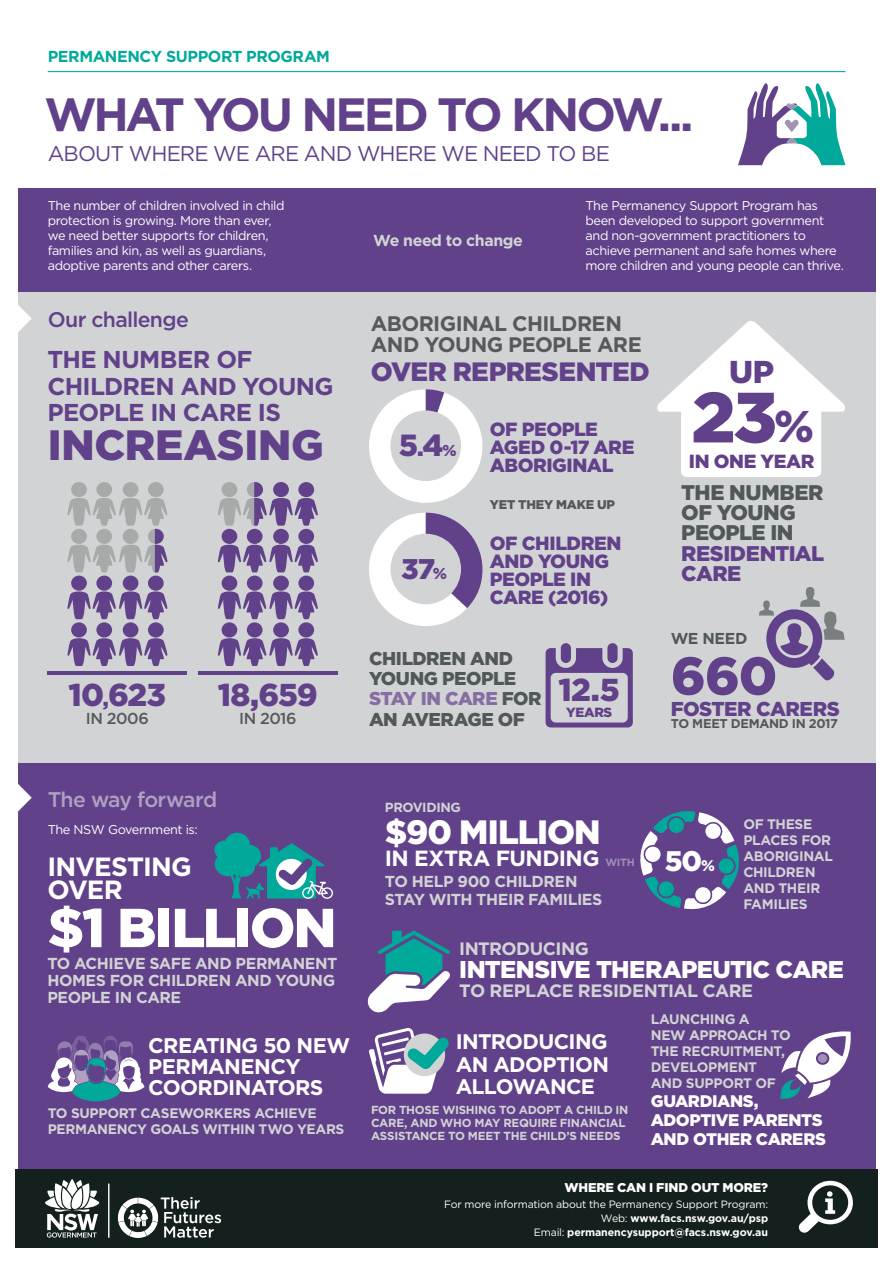
<style>
.page{position:relative;width:893px;height:1263px;background:#fff}
.page>*{position:absolute;margin:0;border:0;box-sizing:border-box;transform-origin:0 0}
.t1{font:900 70.95px "Gotham";color:#614189}
.t2{font:900 54.75px "Gotham";letter-spacing:-.035em;color:#fff}
.t3{font:900 52.95px "Gotham";color:#614189}
.t4{font:700 46.65px "Gotham";letter-spacing:-.07em;color:#614189}
.t5{font:900 42.45px "Gotham";letter-spacing:-.005em;color:#614189}
.t6{font:900 33.75px "Gotham";letter-spacing:-.03em;color:#fff}
.t7{font:900 31.8px "Gotham";color:#614189}
.t8{font:900 31.65px "Gotham";letter-spacing:-.03em;color:#614189}
.t9{font:900 30.6px "Gotham";color:#614189}
.t10{font:900 28.5px "Gotham";color:#614189}
.t11{font:900 28.35px "Gotham";color:#fff}
.t12{font:900 26.55px "Gotham";letter-spacing:-.02em;color:#614189}
.t13{font:700 26.4px/23.1px "Gotham";letter-spacing:-.035em;color:#fff}
.t14{font:700 24.45px/26.5px "Gotham";letter-spacing:-.03em;color:#614189}
.t15{font:900 24.3px "Gotham";letter-spacing:-.03em;color:#fff}
.t16{font:700 21.9px "Gotham";letter-spacing:-.03em;color:#fff}
.t17{font:700 21.15px/21.1px "Gotham";letter-spacing:-.03em;color:#fff}
.t18{font:21.15px "Gotham";letter-spacing:-.04em;color:#614189}
.t19{font:900 21.15px/20.1px "Gotham";letter-spacing:-.025em;color:#515958}
.t20{font:900 21.15px/20.1px "Gotham";letter-spacing:-.025em;color:#614189}
.t21{font:500 21.15px "Gotham";letter-spacing:-.04em;color:#b0a0c2}
.t22{font:500 21.15px "Gotham";letter-spacing:-.03em;color:#614189}
.t23{font:700 21px/21px "Gotham";letter-spacing:-.03em;color:#58595b}
.t24{font:900 20.1px "Gotham";letter-spacing:-.03em;color:#614189}
.t25{font:900 19.05px/18px "Gotham";letter-spacing:-.025em;color:#614189}
.t26{font:900 18.9px "Gotham";letter-spacing:-.02em;color:#614189}
.t27{font:900 18.6px/20.2px "Gotham";letter-spacing:-.025em;color:#515958}
.t28{font:700 17.85px "Gotham";letter-spacing:-.025em;color:#d2d3d4}
.t29{font:900 16.8px/19px "Gotham";letter-spacing:-.025em;color:#fff}
.t30{font:700 15.9px/16.8px "Gotham";letter-spacing:-.03em;color:#d2d3d4}
.t31{font:700 15.9px "Gotham";letter-spacing:-.03em;color:#00a99a}
.t32{font:500 15.9px "Gotham";letter-spacing:-.025em;color:#58595b}
.t33{font:700 15.75px "Gotham";letter-spacing:-.015em;color:#515958}
.t34{font:700 13.8px/15.9px "Gotham";letter-spacing:-.025em;color:#d2d3d4}
.t35{font:700 13.2px "Gotham";letter-spacing:-.025em;color:#d2d3d4}
.t36{font:900 13.2px "Gotham";letter-spacing:-.02em;color:#614189}
.t37{font:12.75px/14.9px "Gotham";letter-spacing:-.03em;color:#fff}
.t38{font:900 12.75px "Gotham";letter-spacing:-.01em;color:#fff}
.t39{font:700 12.75px "Gotham";letter-spacing:-.03em;color:#515958}
.t40{font:900 12.6px "Gotham";letter-spacing:-.015em;color:#515958}
.t41{font:700 11.7px/12.8px "Gotham";letter-spacing:-.025em;color:#d2d3d4}
.t42{font:10.65px/13.8px "Gotham";letter-spacing:-.01em;color:#fff;text-align:right}
.t43{font:700 10.5px "Gotham";color:#a18eb7}
.s1{font-size:21.15px}
.s2{font-size:23.25px}
.s3{font-size:15.75px}
.s4{color:#856ea2}
.s5{font-size:44.4px}
.s6{font-size:15.45px}
.s7{font-weight:700}
</style>
<div class="page">
<div style="left:18px;top:291px;width:857px;height:472px;background:#d2d3d4"></div>
<div style="left:18px;top:763px;width:857px;height:406px;background:#614189"></div>
<div style="left:18px;top:188px;width:857px;height:103px;background:#614189"></div>
<hr style="left:48px;top:71px;width:797px;height:1px;background:#00a99a">
<svg style="left:738px;top:83px;width:107px;height:82px"></svg>
<hr style="left:48px;top:672px;width:139px;height:3px;background:#614189">
<svg style="left:218px;top:482px;width:100px;height:184px"></svg>
<svg style="left:67px;top:482px;width:101px;height:184px"></svg>
<hr style="left:198px;top:672px;width:139px;height:3px;background:#614189">
<svg style="left:18px;top:305px;width:14px;height:27px"></svg>
<svg style="left:18px;top:784px;width:14px;height:28px"></svg>
<svg style="left:369px;top:389px;width:114px;height:237px"></svg>
<div style="left:390px;top:534px;width:71px;height:70px;background:#d2d3d4;border-radius:50%"></div>
<svg style="left:367px;top:930px;width:83px;height:83px"></svg>
<svg style="left:368px;top:1028px;width:81px;height:66px"></svg>
<svg style="left:780px;top:1031px;width:71px;height:68px"></svg>
<div style="left:818px;top:1054px;width:9px;height:9px;background:#a18eb7;border-radius:50%"></div>
<svg style="left:640px;top:811px;width:99px;height:99px"></svg>
<svg style="left:759px;top:587px;width:86px;height:94px"></svg>
<svg style="left:657px;top:321px;width:188px;height:156px"></svg>
<svg style="left:48px;top:1036px;width:97px;height:65px"></svg>
<div style="left:561px;top:643px;width:10px;height:20px;background:#614189;border-radius:5px"></div>
<div style="left:607px;top:643px;width:10px;height:20px;background:#614189;border-radius:5px"></div>
<svg style="left:545px;top:648px;width:88px;height:80px"></svg>
<svg style="left:214px;top:833px;width:119px;height:66px"></svg>
<div style="left:15px;top:1169px;width:863px;height:78px;background:#14201d"></div>
<svg style="left:798px;top:1180px;width:55px;height:53px"></svg>
<svg style="left:45px;top:1179px;width:54px;height:59px"></svg>
<hr style="left:108px;top:1183px;width:1px;height:55px;background:#fff">
<svg style="left:118px;top:1197px;width:103px;height:41px"></svg>
<p class="t31" style="left:48px;top:51px;width:284px">PERMANENCY SUPPORT PROGRAM</p>
<h3 class="t4" style="left:45px;top:98px;width:650px">WHAT YOU NEED TO KNOW...</h3>
<h3 class="t18" style="left:48px;top:145px;width:564px">ABOUT WHERE WE ARE AND WHERE WE NEED TO BE</h3>
<p class="t37" style="left:48px;top:199px;width:238px">The number of children involved in child protection is growing. More than ever, we need better supports for children, families and kin, as well as guardians, adoptive parents and other carers.</p>
<h3 class="t22" style="left:48px;top:312px;width:143px">Our challenge</h3>
<h3 class="t14" style="left:48px;top:348px;width:288px">THE NUMBER OF<br>CHILDREN AND YOUNG<br>PEOPLE IN CARE IS</h3>
<h3 class="t5" style="left:48px;top:430px;width:278px">INCREASING</h3>
<h3 class="t8" style="left:69px;top:684px;width:99px">10<span class="s1">,</span>623</h3>
<p class="t32" style="left:86px;top:713px;width:65px">IN 2006</p>
<h3 class="t8" style="left:218px;top:684px;width:101px">18,659</h3>
<p class="t32" style="left:239px;top:713px;width:59px">IN 2016</p>
<p class="t30" style="left:373px;top:233px;width:151px">We need to change</p>
<p class="t37" style="left:585px;top:199px;width:260px">The Permanency Support Program has been developed to support government and non-government practitioners to achieve permanent and safe homes where more children and young people can thrive.</p>
<h3 class="t23" style="left:371px;top:315px;width:272px">ABORIGINAL CHILDREN<br>AND YOUNG PEOPLE ARE</h3>
<h3 class="t12" style="left:371px;top:362px;width:280px">OVER REPRESENTED</h3>
<h3 class="t9" style="left:399px;top:434px;width:60px">5<span class="s2">.</span>4<span class="s3">%</span></h3>
<h3 class="t10" style="left:401px;top:558px;width:47px">37<span class="s3">%</span></h3>
<h3 class="t25" style="left:490px;top:422px;width:146px">OF PEOPLE<br>AGED 0-17 ARE<br>ABORIGINAL</h3>
<p class="t40" style="left:490px;top:500px;width:127px">YET THEY MAKE UP</p>
<h3 class="t25" style="left:490px;top:536px;width:133px">OF CHILDREN<br>AND YOUNG<br>PEOPLE IN<br>CARE (2016)</h3>
<h3 class="t27" style="left:369px;top:650px;width:174px">CHILDREN AND<br>YOUNG PEOPLE<br><span class="s4">STAY IN CARE</span> FOR<br>AN AVERAGE OF</h3>
<h3 class="t7" style="left:558px;top:679px;width:63px">12.5</h3>
<p class="t36" style="left:566px;top:707px;width:48px">YEARS</p>
<h3 class="t8" style="left:729px;top:360px;width:46px">UP</h3>
<h1 class="t1" style="left:691px;top:392px;width:124px">23<span class="s5">%</span></h1>
<h3 class="t26" style="left:689px;top:455px;width:127px">IN ONE YEAR</h3>
<h3 class="t19" style="left:681px;top:485px;width:144px">THE NUMBER<br>OF YOUNG<br>PEOPLE IN</h3>
<h3 class="t20" style="left:681px;top:545px;width:144px">RESIDENTIAL<br>CARE</h3>
<p class="t33" style="left:671px;top:633px;width:78px">WE NEED</p>
<h3 class="t3" style="left:671px;top:657px;width:108px">660</h3>
<h3 class="t24" style="left:671px;top:701px;width:171px">FOSTER CARERS</h3>
<p class="t39" style="left:671px;top:719px;width:169px">TO MEET DEMAND IN 2017</p>
<h3 class="t21" style="left:48px;top:791px;width:171px">The way forward</h3>
<p class="t37" style="left:48px;top:823px;width:151px">The NSW Government is:</p>
<h3 class="t13" style="left:47px;top:857px;width:146px">INVESTING<br>OVER</h3>
<h2 class="t2" style="left:47px;top:909px;width:291px">$1 BILLION</h2>
<p class="t30" style="left:47px;top:956px;width:292px">TO ACHIEVE SAFE AND PERMANENT<br>HOMES FOR CHILDREN AND YOUNG<br>PEOPLE IN CARE</p>
<h3 class="t17" style="left:148px;top:1036px;width:204px">CREATING 50 NEW<br>PERMANENCY<br>COORDINATORS</h3>
<p class="t34" style="left:48px;top:1106px;width:298px">TO SUPPORT CASEWORKERS ACHIEVE<br>PERMANENCY GOALS WITHIN TWO YEARS</p>
<p class="t35" style="left:385px;top:803px;width:78px">PROVIDING</p>
<h3 class="t6" style="left:385px;top:820px;width:217px">$90 MILLION</h3>
<h3 class="t16" style="left:385px;top:850px;width:216px">IN EXTRA FUNDING</h3>
<p class="t30" style="left:385px;top:874px;width:219px;line-height:18px">TO HELP 900 CHILDREN<br>STAY WITH THEIR FAMILIES</p>
<p class="t43" style="left:605px;top:858px;width:31px">WITH</p>
<h3 class="t11" style="left:665px;top:851px;width:52px">50<span class="s6">%</span></h3>
<p class="t34" style="left:743px;top:817px;width:91px">OF THESE<br>PLACES FOR<br>ABORIGINAL<br>CHILDREN<br>AND THEIR<br>FAMILIES</p>
<h3 class="t28" style="left:459px;top:942px;width:131px">INTRODUCING</h3>
<h3 class="t15" style="left:459px;top:961px;width:386px">INTENSIVE THERAPEUTIC CARE</h3>
<h3 class="t28" style="left:459px;top:984px;width:295px">TO REPLACE RESIDENTIAL CARE</h3>
<h3 class="t17" style="left:456px;top:1033px;width:155px;line-height:22.2px;text-align:justify">INTRODUCING AN ADOPTION ALLOWANCE</h3>
<p class="t41" style="left:371px;top:1105px;width:259px">FOR THOSE WISHING TO ADOPT A CHILD IN<br>CARE, AND WHO MAY REQUIRE FINANCIAL<br>ASSISTANCE TO MEET THE CHILD’S NEEDS</p>
<p class="t34" style="left:651px;top:1013px;width:142px">LAUNCHING A<br>NEW APPROACH TO<br>THE RECRUITMENT,<br>DEVELOPMENT<br>AND SUPPORT OF</p>
<h3 class="t29" style="left:651px;top:1093px;width:177px">GUARDIANS,<br>ADOPTIVE PARENTS<br>AND OTHER CARERS</h3>
<p class="t38" style="left:564px;top:1183px;width:205px">WHERE CAN I FIND OUT MORE?</p>
<p class="t42" style="left:444px;top:1198px;width:325px">For more information about the Permanency Support Program:<br>Web: <span class="s7">www.facs.nsw.gov.au/psp<br></span>Email: <span class="s7">permanencysupport@facs.nsw.gov.au</span></p>
</div>
